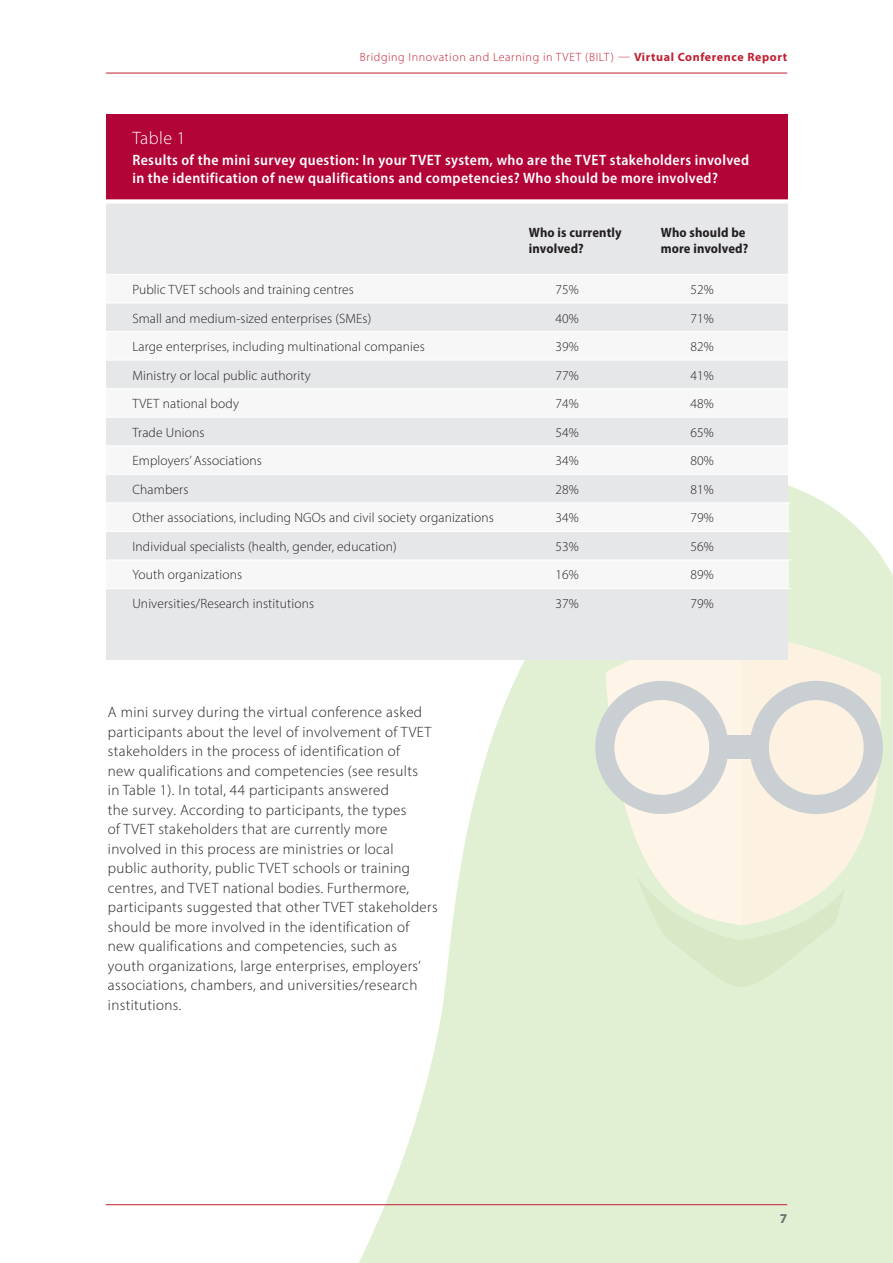
<style>
.page{position:relative;width:893px;height:1263px;background:#fff}
.page>*{position:absolute;margin:0;border:0;box-sizing:border-box;transform-origin:0 0}
.t1{font:300 18px "Myriad Pro";letter-spacing:.025em;color:#fff}
.t2{font:300 15px/19.5px "Myriad Pro";letter-spacing:.025em;color:#231f20}
.t3{font:600 semi-condensed 15px "Myriad Pro";letter-spacing:.025em;color:#fff}
.t4{font:300 13.5px "Myriad Pro";letter-spacing:.01em;color:#231f20}
.t5{font:700 semi-condensed 13.5px "Myriad Pro";letter-spacing:.01em;color:#231f20}
.t6{font:700 13.5px "Myriad Pro";color:#6c6d70}
.t7{font:300 12px "Myriad Pro";letter-spacing:.05em;color:#c21f32}
.s1{font-weight:700}
</style>
<div class="page">
<svg style="left:331px;top:485px;width:514px;height:778px;fill:#e1f0d3"></svg>
<div style="left:608px;top:940px;width:285px;height:323px;background:#e1f0d3"></div>
<svg style="left:602px;top:940px;width:266px;height:66px;fill:#e1f0d3"></svg>
<svg style="left:584px;top:517px;width:309px;height:423px;fill:#e1f0d3"></svg>
<svg style="left:750px;top:681px;width:143px;height:133px"></svg>
<div style="left:722px;top:735px;width:43px;height:24px;background:#c9cfd2"></div>
<svg style="left:595px;top:681px;width:133px;height:133px"></svg>
<div style="left:106px;top:131px;width:682px;height:528px;background:#e6e7e9"></div>
<div style="left:106px;top:115px;width:682px;height:85px;background:#b30437"></div>
<div style="left:100px;top:199px;width:711px;height:5px;background:#fff"></div>
<div style="left:102px;top:275px;width:687px;height:28px;background:#f7f7f8"></div>
<hr style="left:90px;top:274px;width:701px;height:1px;background:#fff">
<hr style="left:90px;top:302px;width:701px;height:1px;background:#fff">
<hr style="left:90px;top:331px;width:701px;height:1px;background:#fff">
<hr style="left:90px;top:360px;width:701px;height:1px;background:#fff">
<hr style="left:90px;top:388px;width:701px;height:1px;background:#fff">
<hr style="left:90px;top:417px;width:701px;height:1px;background:#fff">
<hr style="left:90px;top:445px;width:701px;height:1px;background:#fff">
<hr style="left:90px;top:474px;width:701px;height:1px;background:#fff">
<hr style="left:90px;top:502px;width:701px;height:1px;background:#fff">
<hr style="left:90px;top:531px;width:701px;height:1px;background:#fff">
<hr style="left:90px;top:559px;width:701px;height:1px;background:#fff">
<hr style="left:90px;top:588px;width:701px;height:1px;background:#fff">
<div style="left:102px;top:332px;width:687px;height:28px;background:#f7f7f8"></div>
<div style="left:102px;top:389px;width:687px;height:28px;background:#f7f7f8"></div>
<div style="left:102px;top:446px;width:687px;height:28px;background:#f7f7f8"></div>
<div style="left:102px;top:503px;width:687px;height:28px;background:#f7f7f8"></div>
<div style="left:102px;top:560px;width:687px;height:28px;background:#f7f7f8"></div>
<hr style="left:106px;top:1204px;width:681px;height:1px;background:#c21f32">
<hr style="left:106px;top:73px;width:681px;height:1px;background:#c21f32">
<p class="t7" style="left:360px;top:50px;width:429px">Bridging Innovation and Learning in TVET (BILT) — <span class="s1">Virtual Conference Report</span></p>
<p class="t1" style="left:132px;top:127px;width:55px">Table 1</p>
<p class="t3" style="left:132px;top:150px;width:618px">Results of the mini survey question: In your TVET system, who are the TVET stakeholders involved</p>
<p class="t3" style="left:132px;top:168px;width:587px">in the identification of new qualifications and competencies? Who should be more involved?</p>
<p class="t5" style="left:529px;top:223px;width:94px">Who is currently</p>
<p class="t5" style="left:529px;top:240px;width:56px">involved?</p>
<p class="t5" style="left:661px;top:223px;width:86px">Who should be</p>
<p class="t5" style="left:661px;top:240px;width:89px">more involved?</p>
<p class="t4" style="left:132px;top:282px;width:223px">Public TVET schools and training centres</p>
<p class="t4" style="left:555px;top:282px;width:25px">75%</p>
<p class="t4" style="left:690px;top:282px;width:25px">52%</p>
<p class="t4" style="left:132px;top:310px;width:240px">Small and medium-sized enterprises (SMEs)</p>
<p class="t4" style="left:555px;top:310px;width:25px">40%</p>
<p class="t4" style="left:690px;top:310px;width:25px">71%</p>
<p class="t4" style="left:132px;top:339px;width:294px">Large enterprises, including multinational companies</p>
<p class="t4" style="left:555px;top:339px;width:25px">39%</p>
<p class="t4" style="left:690px;top:339px;width:25px">82%</p>
<p class="t4" style="left:132px;top:367px;width:180px">Ministry or local public authority</p>
<p class="t4" style="left:555px;top:367px;width:25px">77%</p>
<p class="t4" style="left:690px;top:367px;width:25px">41%</p>
<p class="t4" style="left:132px;top:396px;width:108px">TVET national body</p>
<p class="t4" style="left:555px;top:396px;width:25px">74%</p>
<p class="t4" style="left:690px;top:396px;width:25px">48%</p>
<p class="t4" style="left:132px;top:424px;width:74px">Trade Unions</p>
<p class="t4" style="left:555px;top:424px;width:25px">54%</p>
<p class="t4" style="left:690px;top:424px;width:25px">65%</p>
<p class="t4" style="left:132px;top:453px;width:131px">Employers’ Associations</p>
<p class="t4" style="left:555px;top:453px;width:25px">34%</p>
<p class="t4" style="left:690px;top:453px;width:25px">80%</p>
<p class="t4" style="left:132px;top:481px;width:58px">Chambers</p>
<p class="t4" style="left:555px;top:481px;width:25px">28%</p>
<p class="t4" style="left:690px;top:481px;width:25px">81%</p>
<p class="t4" style="left:132px;top:510px;width:363px">Other associations, including NGOs and civil society organizations</p>
<p class="t4" style="left:555px;top:510px;width:25px">34%</p>
<p class="t4" style="left:690px;top:510px;width:25px">79%</p>
<p class="t4" style="left:132px;top:538px;width:266px">Individual specialists (health, gender, education)</p>
<p class="t4" style="left:555px;top:538px;width:25px">53%</p>
<p class="t4" style="left:690px;top:538px;width:25px">56%</p>
<p class="t4" style="left:132px;top:567px;width:111px">Youth organizations</p>
<p class="t4" style="left:555px;top:567px;width:25px">16%</p>
<p class="t4" style="left:690px;top:567px;width:25px">89%</p>
<p class="t4" style="left:132px;top:595px;width:183px">Universities/Research institutions</p>
<p class="t4" style="left:555px;top:595px;width:25px">37%</p>
<p class="t4" style="left:690px;top:595px;width:25px">79%</p>
<p class="t2" style="left:108px;top:702px;width:331px">A mini survey during the virtual conference asked participants about the level of involvement of TVET stakeholders in the process of identification of<br>new qualifications and competencies (see results<br>in Table 1). In total, 44 participants answered<br>the survey. According to participants, the types<br>of TVET stakeholders that are currently more involved in this process are ministries or local<br>public authority, public TVET schools or training centres, and TVET national bodies. Furthermore, participants suggested that other TVET stakeholders should be more involved in the identification of new qualifications and competencies, such as<br>youth organizations, large enterprises, employers’ associations, chambers, and universities/research institutions.</p>
<p class="t6" style="left:780px;top:1210px;width:9px">7</p>
</div>
